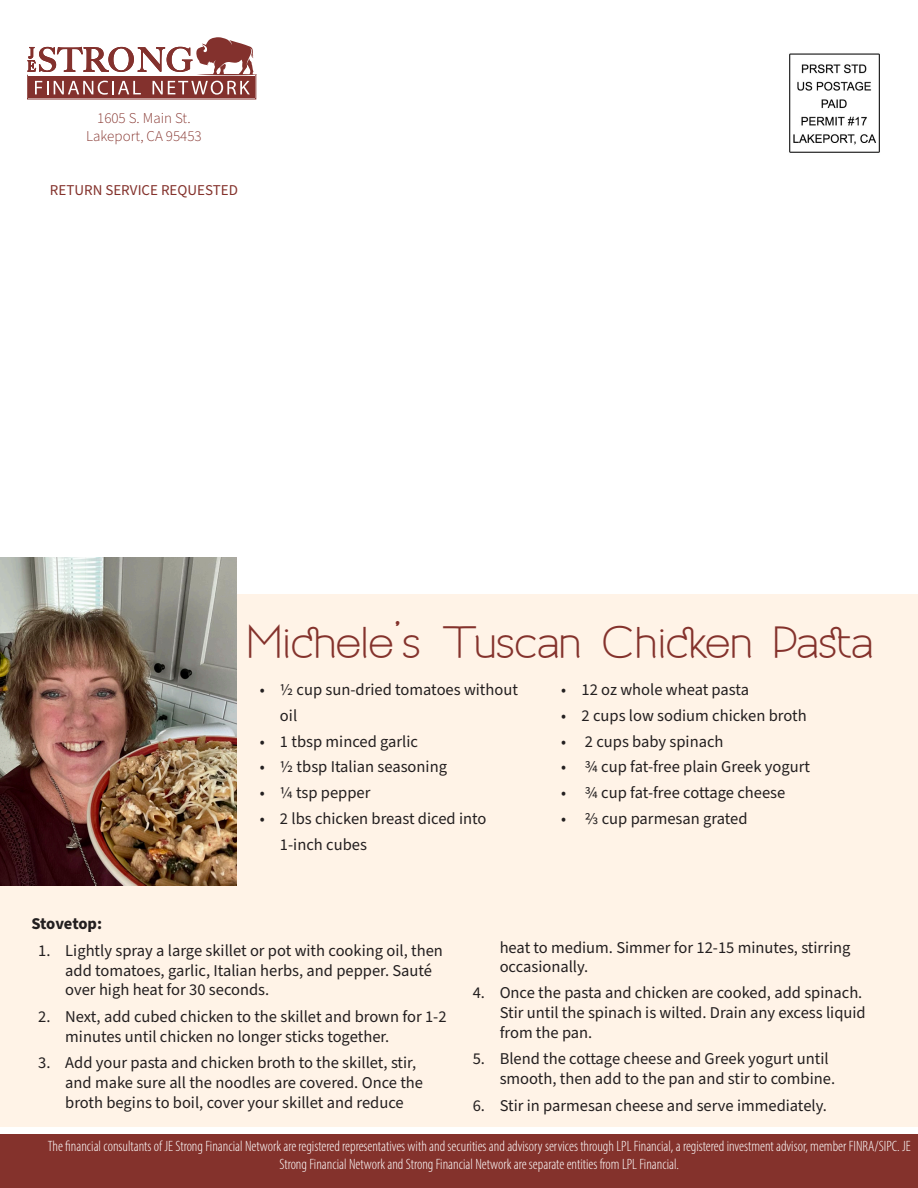
<style>
.page{position:relative;width:918px;height:1188px;background:#fff}
.page>*{position:absolute;margin:0;border:0;box-sizing:border-box;transform-origin:0 0}
.Cover2_Title{font:30px "Archivio 900";letter-spacing:-.02em;color:#84322c}
.t1{font:16.5px/19.8px "Source Sans Pro";color:#231f20}
.Cover2_Title-2{font:700 16.5px "Source Sans Pro";letter-spacing:-.01em;color:#231f20}
.Cover2_Title-3{font:300 condensed 15px/18px "Myriad Pro";color:#fff;text-align:center}
.Cover2_Title-4{font:300 15px "Source Sans Pro";color:#84322c}
.Cover2_Title-5{font:15px "Source Sans Pro";color:#84322c}
</style>
<div class="page">
<div style="left:0;top:594px;width:918px;height:532px;background:#fff3e7"></div>
<div style="left:0;top:1134px;width:918px;height:54px;background:#84322c"></div>
<img style="left:789px;top:53px;width:91px;height:100px">
<img style="left:0;top:557px;width:237px;height:328px">
<div style="left:28px;top:76px;width:227px;height:22px;background:#83312d"></div>
<svg style="left:35px;top:81px;width:106px;height:14px"></svg>
<svg style="left:153px;top:81px;width:97px;height:14px"></svg>
<svg style="left:28px;top:37px;width:226px;height:37px"></svg>
<div style="left:27px;top:74px;width:229px;height:25px;border:1px solid #83312d"></div>
<p class="Cover2_Title-4" style="left:97px;top:108px;width:95px">1605 S. Main St.</p>
<p class="Cover2_Title-4" style="left:86px;top:126px;width:117px">Lakeport, CA 95453</p>
<p class="Cover2_Title-5" style="left:50px;top:180px;width:190px">RETURN SERVICE REQUESTED</p>
<p class="Cover2_Title" style="left:247px;top:629px;width:628px">Michele’s Tuscan Chicken Pasta</p>
<p class="t1" style="left:280px;top:677px;width:240px;line-height:25.8px;text-indent:-20px">• ½ cup sun-dried tomatoes without oil</p>
<p class="t1" style="left:260px;top:732px;width:160px">• 1 tbsp minced garlic</p>
<p class="t1" style="left:260px;top:758px;width:189px">• ½ tbsp Italian seasoning</p>
<p class="t1" style="left:260px;top:783px;width:112px">• ¼ tsp pepper</p>
<p class="t1" style="left:280px;top:806px;width:208px;line-height:25.8px;text-indent:-20px">• 2 lbs chicken breast diced into<br>1-inch cubes</p>
<p class="t1" style="left:561px;top:680px;width:189px">• 12 oz whole wheat pasta</p>
<p class="t1" style="left:561px;top:706px;width:247px">• 2 cups low sodium chicken broth</p>
<p class="t1" style="left:561px;top:732px;width:164px">• 2 cups baby spinach</p>
<p class="t1" style="left:561px;top:758px;width:250px">• ¾ cup fat-free plain Greek yogurt</p>
<p class="t1" style="left:561px;top:783px;width:226px">• ¾ cup fat-free cottage cheese</p>
<p class="t1" style="left:561px;top:809px;width:188px">• ⅔ cup parmesan grated</p>
<p class="Cover2_Title-2" style="left:32px;top:913px;width:72px">Stovetop:</p>
<p class="t1" style="left:65px;top:941px;width:379px;text-indent:-27px">1. Lightly spray a large skillet or pot with cooking oil, then add tomatoes, garlic, Italian herbs, and pepper. Sauté over high heat for 30 seconds.</p>
<p class="t1" style="left:65px;top:1007px;width:383px;text-indent:-27px">2. Next, add cubed chicken to the skillet and brown for 1-2 minutes until chicken no longer sticks together.</p>
<p class="t1" style="left:65px;top:1053px;width:359px;text-indent:-27px">3. Add your pasta and chicken broth to the skillet, stir, and make sure all the noodles are covered. Once the broth begins to boil, cover your skillet and reduce</p>
<p class="t1" style="left:500px;top:939px;width:352px;line-height:18.3px">heat to medium. Simmer for 12-15 minutes, stirring occasionally.</p>
<p class="t1" style="left:500px;top:983px;width:368px;text-indent:-27px">4. Once the pasta and chicken are cooked, add spinach.<br>Stir until the spinach is wilted. Drain any excess liquid from the pan.</p>
<p class="t1" style="left:500px;top:1049px;width:337px;text-indent:-27px">5. Blend the cottage cheese and Greek yogurt until smooth, then add to the pan and stir to combine.</p>
<p class="t1" style="left:473px;top:1096px;width:356px">6. Stir in parmesan cheese and serve immediately.</p>
<p class="Cover2_Title-3" style="left:48px;top:1137px;width:864px">The financial consultants of JE Strong Financial Network are registered representatives with and securities and advisory services through LPL Financial, a registered investment advisor, member FINRA/SIPC. JE<br>Strong Financial Network and Strong Financial Network are separate entities from LPL Financial.</p>
</div>
